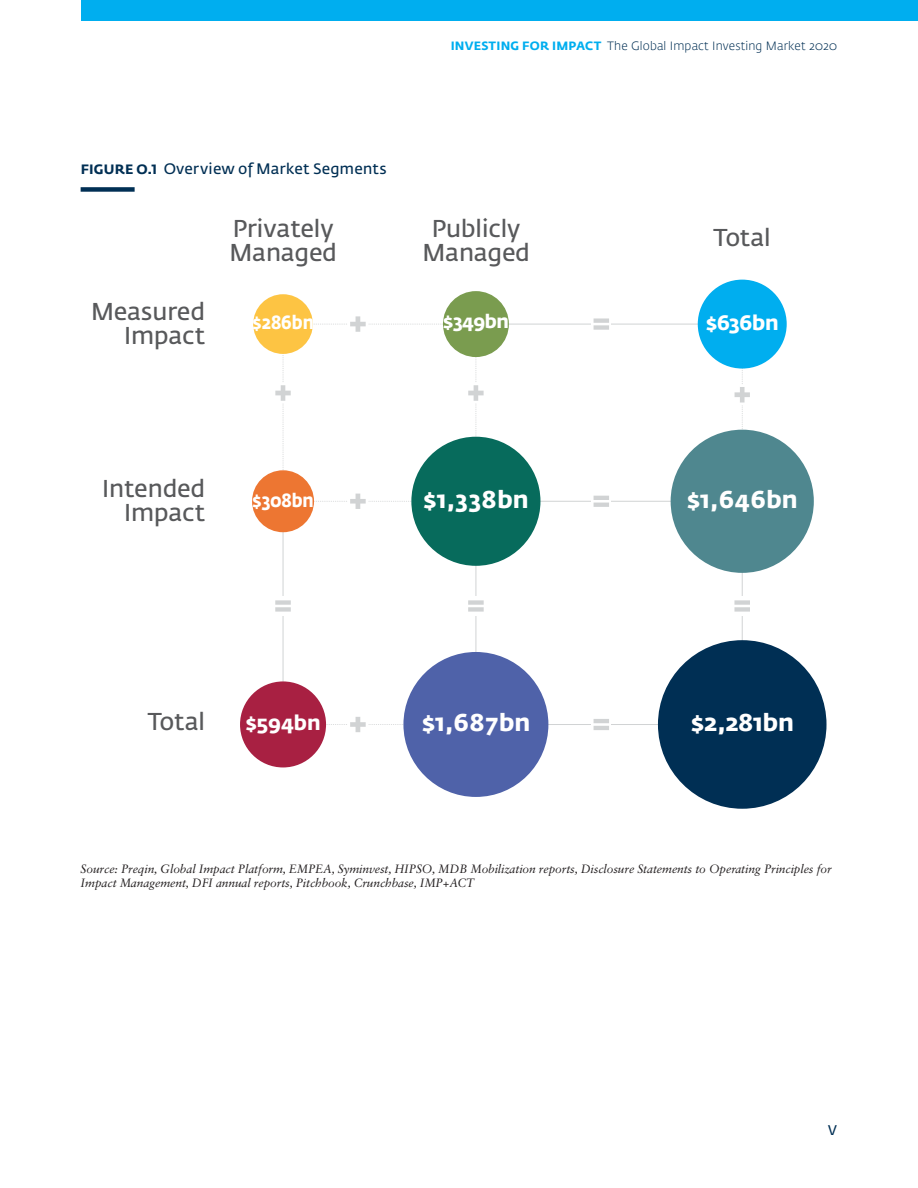
<style>
.page{position:relative;width:918px;height:1188px;background:#fff}
.page>*{position:absolute;margin:0;border:0;box-sizing:border-box;transform-origin:0 0}
.t1{font:24.15px/24.2px "Fedra Sans";letter-spacing:-.02em;color:#58595b;text-align:right}
.t2{font:700 24.15px "Fedra Sans Std";letter-spacing:.04em;color:#fff}
.t3{font:700 20.7px "Fedra Sans Std";letter-spacing:-.005em;color:#fff}
.t4{font:700 18.9px "Fedra Sans Std";color:#fff;scale:.9 1}
.t5{font:700 18.9px "Fedra Sans Std";color:#fff}
.t6{font:18px "Fedra Sans Std";color:#002f54}
.t7{font:15px "Fedra Sans";color:#002f54}
.t8{font:italic 12px/13.5px "Sabon LT Std";letter-spacing:-.01em;color:#231f20}
.t9{font:300 12px "Fedra Sans Std";letter-spacing:.01em;color:#002f54}
.s1{font-family:"Fedra Sans Std";font-weight:700;font-size:13.5px}
.s2{font-weight:700;color:#00aeef}
</style>
<div class="page">
<hr style="left:476px;top:324px;width:266px;height:1px;background:#d1d3d4">
<div style="left:591px;top:314px;width:20px;height:20px;background:#fff"></div>
<div style="left:594px;top:325px;width:15px;height:5px;background:#d1d3d4"></div>
<div style="left:594px;top:318px;width:15px;height:5px;background:#d1d3d4"></div>
<hr style="left:476px;top:501px;width:266px;height:1px;background:#d1d3d4">
<svg style="left:591px;top:495px;width:20px;height:12px"></svg>
<hr style="left:594px;top:503px;width:15px;height:4px;background:#d1d3d4">
<hr style="left:594px;top:496px;width:15px;height:4px;background:#d1d3d4">
<svg style="left:325px;top:717px;width:78px;height:15px"></svg>
<hr style="left:476px;top:724px;width:266px;height:1px;background:#d1d3d4">
<div style="left:591px;top:715px;width:20px;height:19px;background:#fff"></div>
<hr style="left:594px;top:726px;width:15px;height:4px;background:#d1d3d4">
<hr style="left:594px;top:719px;width:15px;height:4px;background:#d1d3d4">
<hr style="left:283px;top:501px;width:1px;height:224px;background:#d1d3d4">
<div style="left:273px;top:596px;width:20px;height:20px;background:#fff"></div>
<div style="left:275px;top:607px;width:16px;height:5px;background:#d1d3d4"></div>
<div style="left:275px;top:600px;width:16px;height:5px;background:#d1d3d4"></div>
<svg style="left:275px;top:316px;width:209px;height:193px"></svg>
<hr style="left:475px;top:501px;width:1px;height:224px;background:#d1d3d4">
<div style="left:466px;top:596px;width:20px;height:20px;background:#fff"></div>
<div style="left:468px;top:607px;width:16px;height:5px;background:#d1d3d4"></div>
<div style="left:468px;top:600px;width:16px;height:5px;background:#d1d3d4"></div>
<svg style="left:735px;top:368px;width:15px;height:62px"></svg>
<hr style="left:742px;top:501px;width:1px;height:224px;background:#d1d3d4">
<div style="left:732px;top:596px;width:20px;height:20px;background:#fff"></div>
<div style="left:734px;top:607px;width:16px;height:5px;background:#d1d3d4"></div>
<div style="left:734px;top:600px;width:16px;height:5px;background:#d1d3d4"></div>
<div style="left:253px;top:294px;width:60px;height:60px;background:#fdc443;border-radius:50%"></div>
<div style="left:252px;top:470px;width:62px;height:62px;background:#ed7632;border-radius:50%"></div>
<div style="left:240px;top:681px;width:86px;height:86px;background:#a82042;border-radius:50%"></div>
<div style="left:443px;top:291px;width:66px;height:66px;background:#7a9c4f;border-radius:50%"></div>
<div style="left:411px;top:437px;width:129px;height:129px;background:#076b5c;border-radius:50%"></div>
<div style="left:403px;top:652px;width:145px;height:145px;background:#4f62a9;border-radius:50%"></div>
<div style="left:698px;top:280px;width:89px;height:89px;background:#00aeef;border-radius:50%"></div>
<div style="left:671px;top:430px;width:143px;height:143px;background:#4f878f;border-radius:50%"></div>
<div style="left:658px;top:640px;width:169px;height:169px;background:#002f54;border-radius:50%"></div>
<div style="left:81px;top:187px;width:54px;height:5px;background:#002f54"></div>
<div style="left:81px;top:0;width:837px;height:20px;background:#00aeef"></div>
<p class="t7" style="left:81px;top:160px;width:308px"><span class="s1">FIGURE O.1</span> Overview of Market Segments</p>
<p class="t9" style="left:451px;top:38px;width:388px"><span class="s2">INVESTING FOR IMPACT</span> The Global Impact Investing Market 2020</p>
<h1 class="t1" style="left:91px;top:300px;width:116px">Measured<br>Impact</h1>
<h1 class="t1" style="left:229px;top:217px;width:109px;text-align:left">Privately<br>Managed</h1>
<h1 class="t1" style="left:714px;top:226px;width:59px">Total</h1>
<h1 class="t1" style="left:422px;top:217px;width:109px;text-align:center">Publicly<br>Managed</h1>
<h3 class="t4" style="left:252px;top:310px;width:70px">$286bn</h3>
<h3 class="t5" style="left:443px;top:309px;width:67px">$349bn</h3>
<h2 class="t3" style="left:706px;top:309px;width:74px">$636bn</h2>
<h1 class="t1" style="left:102px;top:477px;width:105px">Intended<br>Impact</h1>
<h3 class="t4" style="left:252px;top:488px;width:70px">$308bn</h3>
<h1 class="t2" style="left:423px;top:483px;width:107px">$1,338bn</h1>
<h1 class="t2" style="left:687px;top:483px;width:113px">$1,646bn</h1>
<h1 class="t1" style="left:148px;top:710px;width:59px">Total</h1>
<h2 class="t3" style="left:245px;top:710px;width:77px">$594bn</h2>
<h1 class="t2" style="left:422px;top:707px;width:110px">$1,687bn</h1>
<h1 class="t2" style="left:691px;top:707px;width:105px">$2,281bn</h1>
<p class="t8" style="left:81px;top:862px;width:753px">Source: Preqin, Global Impact Platform, EMPEA, Syminvest, HIPSO, MDB Mobilization reports, Disclosure Statements to Operating Principles for<br>Impact Management, DFI annual reports, Pitchbook, Crunchbase, IMP+ACT</p>
<h3 class="t6" style="left:828px;top:1117px;width:11px">v</h3>
</div>
